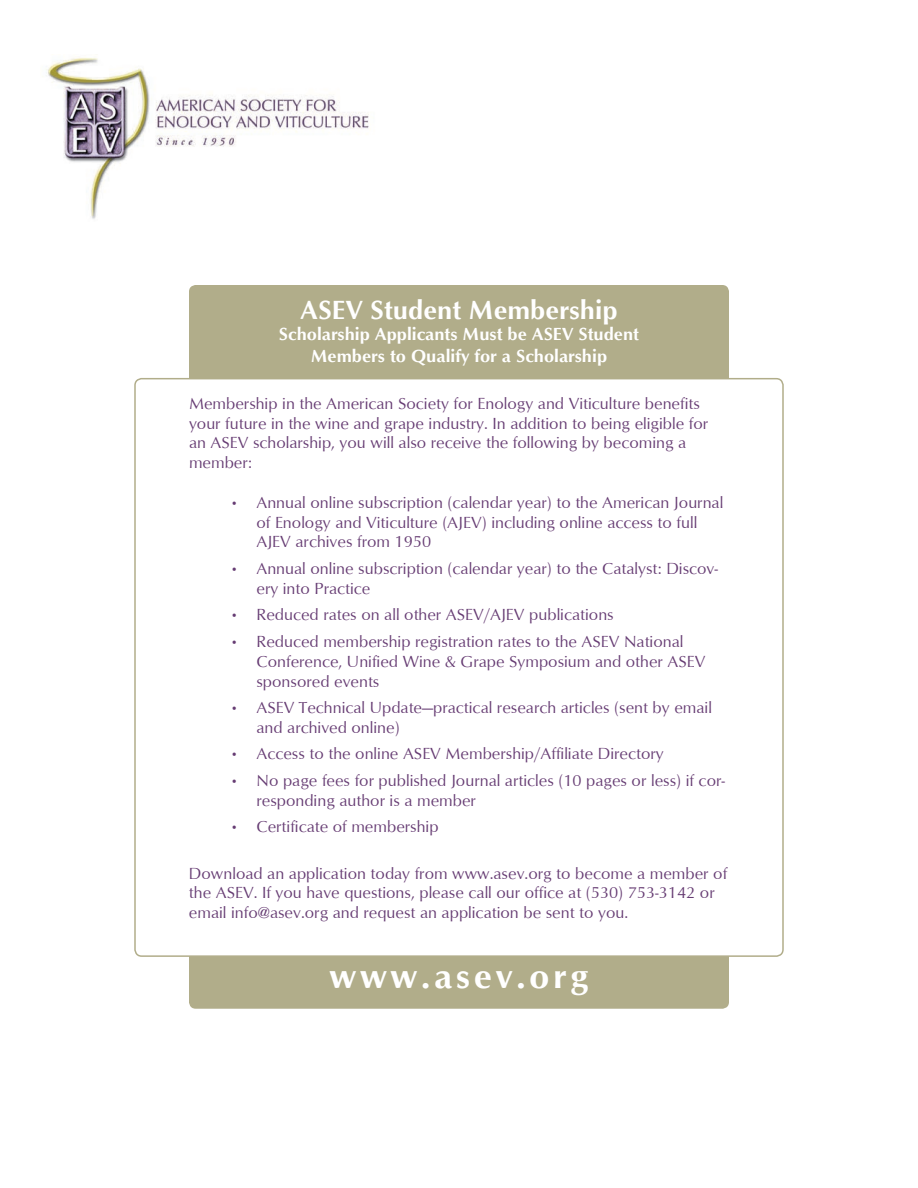
<style>
.page{position:relative;width:918px;height:1188px;background:#fff}
.page>*{position:absolute;margin:0;border:0;box-sizing:border-box;transform-origin:0 0}
.t1{font:700 36px "Optimum";letter-spacing:.1em;color:#fff}
.t2{font:700 27px "Optimum";color:#fff}
.t3{font:700 18px/21.6px "Optimum";color:#fff;text-align:center}
.t4{font:16.5px/19.8px "Optimum";color:#663c73}
</style>
<div class="page">
<img style="left:46px;top:58px;width:323px;height:161px">
<div style="left:189px;top:285px;width:540px;height:724px;background:#b1ad8a;border-radius:7px"></div>
<div style="left:135px;top:379px;width:648px;height:577px;background:#fff;border-radius:7px"></div>
<p class="t2" style="left:300px;top:294px;width:319px">ASEV Student Membership</p>
<p class="t3" style="left:279px;top:323px;width:362px">Scholarship Applicants Must be ASEV Student<br>Members to Qualify for a Scholarship</p>
<p class="t4" style="left:189px;top:393px;width:521px">Membership in the American Society for Enology and Viticulture benefits your future in the wine and grape industry. In addition to being eligible for an ASEV scholarship, you will also receive the following by becoming a member:</p>
<p class="t4" style="left:256px;top:492px;width:468px;text-indent:-27px">• Annual online subscription (calendar year) to the American Journal of Enology and Viticulture (AJEV) including online access to full<br>AJEV archives from 1950</p>
<p class="t4" style="left:256px;top:558px;width:463px;text-indent:-27px">• Annual online subscription (calendar year) to the Catalyst: Discov&shy;ery into Practice</p>
<p class="t4" style="left:230px;top:605px;width:386px">• Reduced rates on all other ASEV/AJEV publications</p>
<p class="t4" style="left:256px;top:631px;width:450px;text-indent:-27px">• Reduced membership registration rates to the ASEV National<br>Conference, Unified Wine &amp; Grape Symposium and other ASEV sponsored events</p>
<p class="t4" style="left:256px;top:697px;width:457px;text-indent:-27px">• ASEV Technical Update—practical research articles (sent by email and archived online)</p>
<p class="t4" style="left:230px;top:744px;width:436px">• Access to the online ASEV Membership/Affiliate Directory</p>
<p class="t4" style="left:256px;top:770px;width:470px;text-indent:-27px">• No page fees for published Journal articles (10 pages or less) if cor&shy;responding author is a member</p>
<p class="t4" style="left:230px;top:817px;width:211px">• Certificate of membership</p>
<p class="t4" style="left:189px;top:863px;width:540px">Download an application today from www.asev.org to become a member of the ASEV. If you have questions, please call our office at (530) 753-3142 or email info@asev.org and request an application be sent to you.</p>
<p class="t1" style="left:330px;top:955px;width:260px">www.asev.org</p>
</div>
